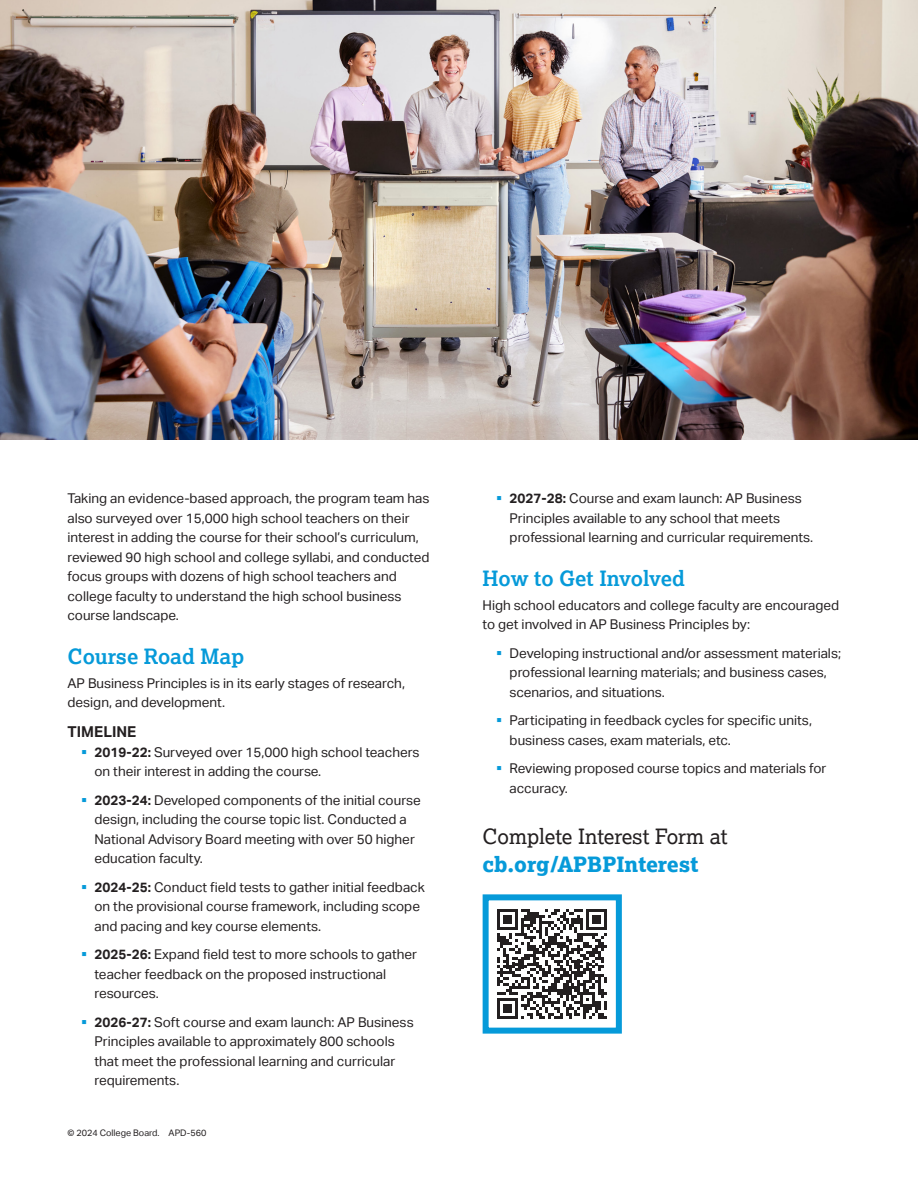
<style>
.page{position:relative;width:918px;height:1188px;background:#fff}
.page>*{position:absolute;margin:0;border:0;box-sizing:border-box;transform-origin:0 0}
.t1{font:700 21px "Lexia";color:#069ad9}
.t2{font:21px "Lexia";color:#231f20}
.t3{font:800 21px "Lexia";color:#069ad9}
.t4{font:700 15px "Aktiv Grotesk";color:#231f20}
.t5{font:13.5px/19.5px "Aktiv Grotesk";color:#231f20}
.t6{font:9px "Aktiv Grotesk";color:#231f20}
.s1{color:#069ad9}
.s2{font-weight:700}
</style>
<div class="page">
<img style="left:0;top:0;width:918px;height:440px">
<div style="left:483px;top:894px;width:139px;height:140px;border:6px solid #069ad9"></div>
<svg style="left:497px;top:909px;width:110px;height:110px"></svg>
<p class="t5" style="left:68px;top:489px;width:364px">Taking an evidence-based approach, the program team has also surveyed over 15,000 high school teachers on their interest in adding the course for their school’s curriculum, reviewed 90 high school and college syllabi, and conducted focus groups with dozens of high school teachers and college faculty to understand the high school business course landscape.</p>
<h1 class="t1" style="left:68px;top:643px;width:178px">Course Road Map</h1>
<p class="t5" style="left:68px;top:673px;width:339px">AP Business Principles is in its early stages of research, design, and development.</p>
<p class="t4" style="left:68px;top:723px;width:70px">TIMELINE</p>
<p class="t5" style="left:94px;top:742px;width:327px;text-indent:-14px"><span class="s1">▪</span> <span class="s2">2019-22:</span> Surveyed over 15,000 high school teachers on their interest in adding the course.</p>
<p class="t5" style="left:94px;top:790px;width:328px;text-indent:-14px"><span class="s1">▪</span> <span class="s2">2023-24:</span> Developed components of the initial course design, including the course topic list. Conducted a National Advisory Board meeting with over 50 higher education faculty.</p>
<p class="t5" style="left:94px;top:877px;width:332px;text-indent:-14px"><span class="s1">▪</span> <span class="s2">2024-25:</span> Conduct field tests to gather initial feedback on the provisional course framework, including scope and pacing and key course elements.</p>
<p class="t5" style="left:94px;top:945px;width:324px;text-indent:-14px"><span class="s1">▪</span> <span class="s2">2025-26:</span> Expand field test to more schools to gather teacher feedback on the proposed instructional resources.</p>
<p class="t5" style="left:94px;top:1012px;width:321px;text-indent:-14px"><span class="s1">▪</span> <span class="s2">2026-27:</span> Soft course and exam launch: AP Business Principles available to approximately 800 schools that meet the professional learning and curricular requirements.</p>
<p class="t6" style="left:68px;top:1127px;width:140px">© 2024 College Board. APD-560</p>
<p class="t5" style="left:510px;top:489px;width:305px;text-indent:-14px"><span class="s1">▪</span> <span class="s2">2027-28:</span> Course and exam launch: AP Business<br>Principles available to any school that meets professional learning and curricular requirements.</p>
<h1 class="t1" style="left:483px;top:565px;width:204px">How to Get Involved</h1>
<p class="t5" style="left:483px;top:595px;width:358px">High school educators and college faculty are encouraged to get involved in AP Business Principles by:</p>
<p class="t5" style="left:510px;top:643px;width:333px;text-indent:-14px"><span class="s1">▪</span> Developing instructional and/or assessment materials; professional learning materials; and business cases, scenarios, and situations.</p>
<p class="t5" style="left:510px;top:711px;width:304px;text-indent:-14px"><span class="s1">▪</span> Participating in feedback cycles for specific units, business cases, exam materials, etc.</p>
<p class="t5" style="left:510px;top:759px;width:318px;text-indent:-14px"><span class="s1">▪</span> Reviewing proposed course topics and materials for accuracy.</p>
<h1 class="t2" style="left:483px;top:823px;width:247px">Complete Interest Form at</h1>
<h1 class="t3" style="left:483px;top:851px;width:217px">cb.org/APBPInterest</h1>
</div>
